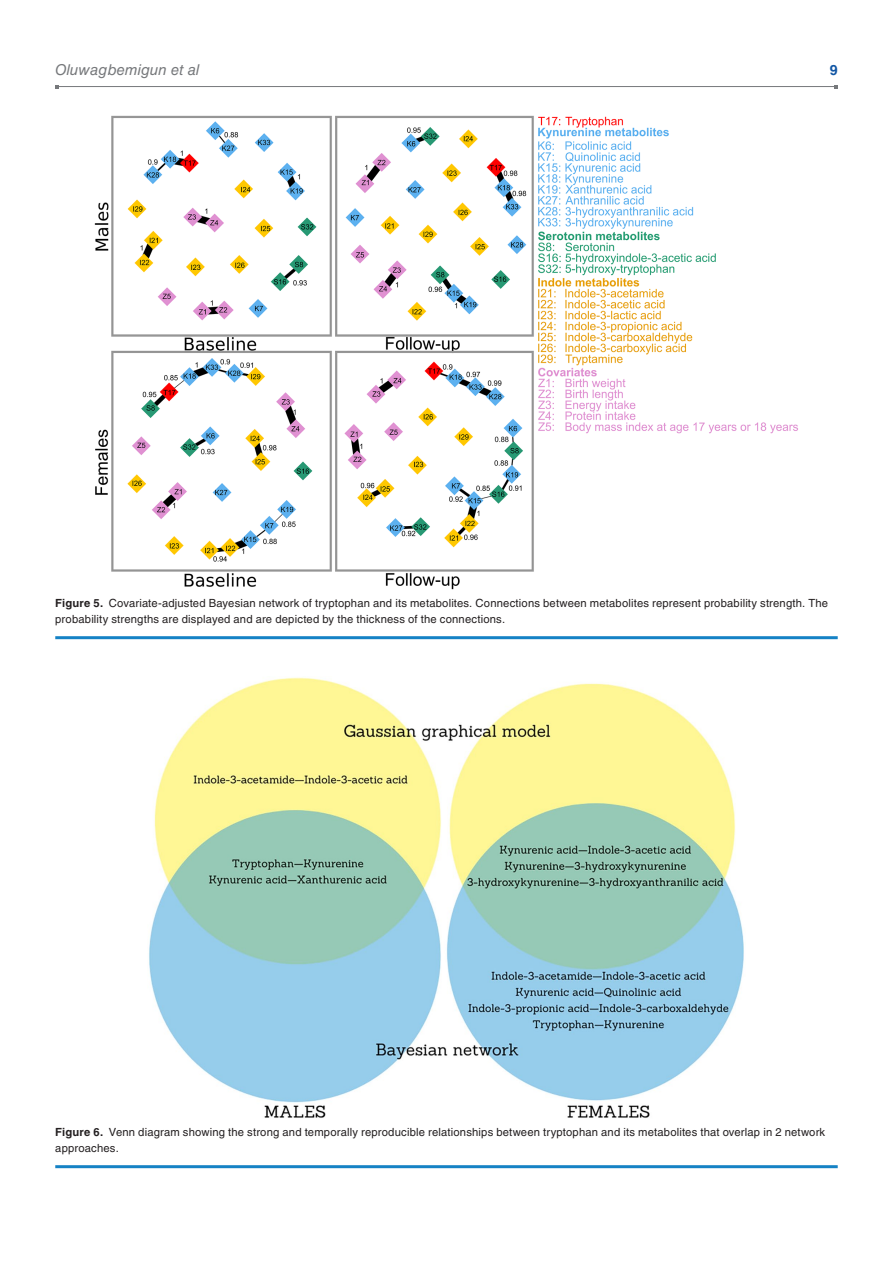
<style>
.page{position:relative;width:893px;height:1263px;background:#fff}
.page>*{position:absolute;margin:0;border:0;box-sizing:border-box;transform-origin:0 0}
.t1{font:italic 15px "Helvetica LT Std";color:#76787b}
.t2{font:700 14.25px "Helvetica LT Std";color:#1055a4}
.t3{font:11.25px/16.5px "Helvetica LT Std";letter-spacing:.015em;color:#231f20}
.s1{font-weight:700}
</style>
<div class="page">
<hr style="left:57px;top:86px;width:779px;height:1px;background:#76787b">
<hr style="left:55px;top:636px;width:783px;height:3px;background:#1582c5">
<img style="left:94px;top:115px;width:704px;height:475px">
<hr style="left:55px;top:1165px;width:783px;height:3px;background:#1582c5">
<img style="left:149px;top:677px;width:595px;height:441px">
<h1 class="t1" style="left:55px;top:61px;width:146px">Oluwagbemigun et al</h1>
<p class="t2" style="left:830px;top:61px;width:9px">9</p>
<p class="t3" style="left:55px;top:595px;width:774px"><span class="s1">Figure 5.</span> Covariate-adjusted Bayesian network of tryptophan and its metabolites. Connections between metabolites represent probability strength. The probability strengths are displayed and are depicted by the thickness of the connections.</p>
<p class="t3" style="left:55px;top:1124px;width:771px"><span class="s1">Figure 6.</span> Venn diagram showing the strong and temporally reproducible relationships between tryptophan and its metabolites that overlap in 2 network approaches.</p>
</div>
